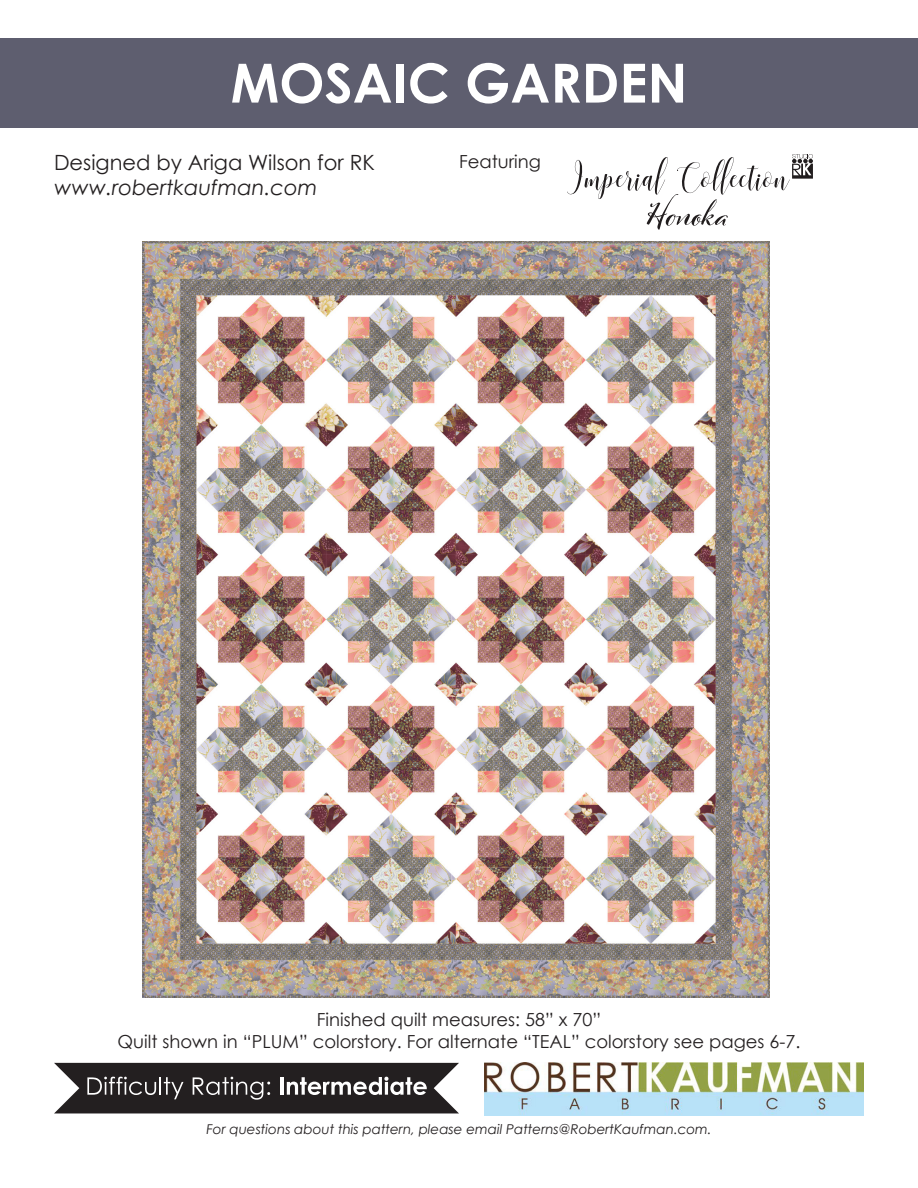
<style>
.page{position:relative;width:918px;height:1188px;background:#fff}
.page>*{position:absolute;margin:0;border:0;box-sizing:border-box;transform-origin:0 0}
.t1{font:700 67.5px "Century Gothic";color:#fff}
.t2{font:700 54px "Century Gothic";color:#fff}
.t3{font:21px "Century Gothic";color:#231f20}
.t4{font:italic 21px "Century Gothic";color:#231f20}
.t5{font:18px "Century Gothic";color:#231f20}
.t6{font:italic 13.5px "Century Gothic";color:#231f20}
</style>
<div class="page">
<svg style="left:54px;top:1063px;width:405px;height:50px;background:#444141"></svg>
<div style="left:0;top:38px;width:918px;height:90px;background:#5e5e6f"></div>
<img style="left:484px;top:1063px;width:379px;height:52px">
<img style="left:143px;top:241px;width:627px;height:756px">
<svg style="left:567px;top:154px;width:246px;height:76px"></svg>
<p class="t1" style="left:290px;top:27px;width:334px">Just Kisses</p>
<p class="t2" style="left:231px;top:42px;width:458px">MOSAIC GARDEN</p>
<p class="t3" style="left:54px;top:148px;width:322px">Designed by Ariga Wilson for RK</p>
<p class="t4" style="left:54px;top:173px;width:265px">www.robertkaufman.com</p>
<p class="t5" style="left:459px;top:148px;width:83px">Featuring</p>
<p class="t5" style="left:317px;top:1007px;width:286px">Finished quilt measures: 58” x 70”</p>
<p class="t5" style="left:118px;top:1029px;width:684px">Quilt shown in “PLUM” colorstory. For alternate “TEAL” colorstory see pages 6-7.</p>
<p class="t6" style="left:206px;top:1120px;width:507px">For questions about this pattern, please email Patterns@RobertKaufman.com.</p>
</div>
